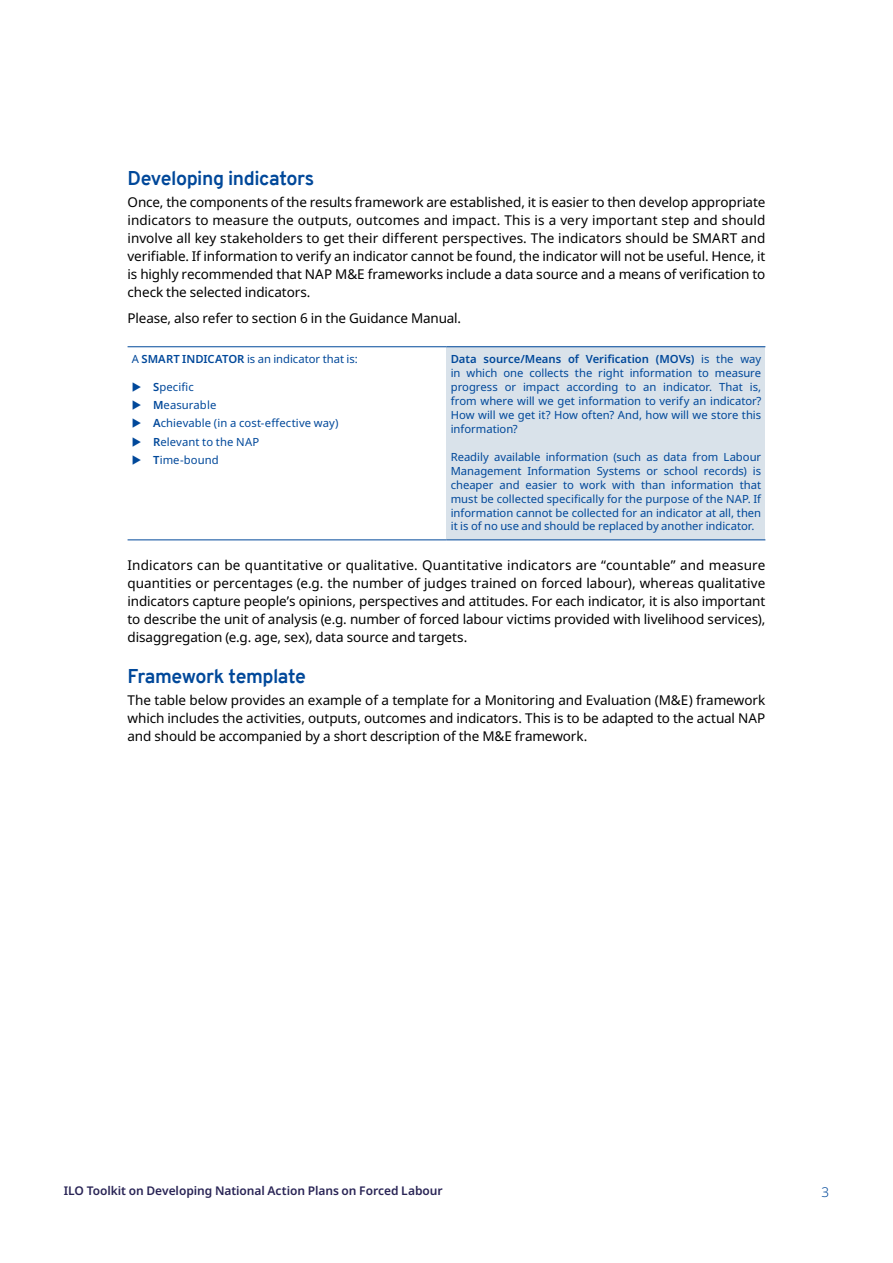
<style>
.page{position:relative;width:893px;height:1263px;background:#fff}
.page>*{position:absolute;margin:0;border:0;box-sizing:border-box;transform-origin:0 0}
.t1{font:700 19.5px "Overpass";letter-spacing:-.025em;color:#00489a}
.t2{font:13.5px/18px "Noto Sans";letter-spacing:-.01em;color:#000;text-align:justify}
.t3{font:300 13.5px "Noto Sans";color:#00489a}
.t4{font:600 12px "Noto Sans";letter-spacing:-.005em;color:#292455}
.t5{font:11.25px/14px "Noto Sans";color:#00489a;text-align:justify}
.s1{font-weight:600}
</style>
<div class="page">
<div style="left:446px;top:347px;width:319px;height:193px;background:#d9e2ea"></div>
<hr style="left:128px;top:346px;width:318px;height:1px;background:#00489a">
<hr style="left:446px;top:346px;width:319px;height:1px;background:#00489a">
<hr style="left:128px;top:540px;width:318px;height:1px;background:#00489a">
<hr style="left:446px;top:540px;width:319px;height:1px;background:#00489a">
<h1 class="t1" style="left:128px;top:164px;width:188px">Developing indicators</h1>
<p class="t2" style="left:128px;top:193px;width:639px">Once, the components of the results framework are established, it is easier to then develop appropriate indicators to measure the outputs, outcomes and impact. This is a very important step and should involve all key stakeholders to get their different perspectives. The indicators should be SMART and verifiable. If information to verify an indicator cannot be found, the indicator will not be useful. Hence, it is highly recommended that NAP M&amp;E frameworks include a data source and a means of verification to check the selected indicators.</p>
<p class="t2" style="left:128px;top:310px;width:335px">Please, also refer to section 6 in the Guidance Manual.</p>
<p class="t5" style="left:132px;top:352px;width:227px">A <span class="s1">SMART INDICATOR</span> is an indicator that is:</p>
<p class="t5" style="left:153px;top:378px;width:187px;line-height:18.1px;text-align:left"><span class="s1">S</span>pecific<br><span class="s1">M</span>easurable<br><span class="s1">A</span>chievable (in a cost-effective way)<br><span class="s1">R</span>elevant to the NAP<br><span class="s1">T</span>ime-bound</p>
<p class="t5" style="left:451px;top:352px;width:312px"><span class="s1">Data source/Means of Verification (MOVs)</span> is the way in which one collects the right information to measure progress or impact according to an indicator. That is, from where will we get information to verify an indicator?<br>How will we get it? How often? And, how will we store this information?</p>
<p class="t5" style="left:451px;top:450px;width:312px">Readily available information (such as data from Labour Management Information Systems or school records) is cheaper and easier to work with than information that must be collected specifically for the purpose of the NAP. If information cannot be collected for an indicator at all, then it is of no use and should be replaced by another indicator.</p>
<p class="t2" style="left:128px;top:556px;width:639px">Indicators can be quantitative or qualitative. Quantitative indicators are “countable” and measure quantities or percentages (e.g. the number of judges trained on forced labour), whereas qualitative indicators capture people’s opinions, perspectives and attitudes. For each indicator, it is also important to describe the unit of analysis (e.g. number of forced labour victims provided with livelihood services), disaggregation (e.g. age, sex), data source and targets.</p>
<h1 class="t1" style="left:128px;top:662px;width:180px">Framework template</h1>
<p class="t2" style="left:128px;top:692px;width:639px">The table below provides an example of a template for a Monitoring and Evaluation (M&amp;E) framework which includes the activities, outputs, outcomes and indicators. This is to be adapted to the actual NAP and should be accompanied by a short description of the M&amp;E framework.</p>
<p class="t4" style="left:64px;top:1182px;width:380px">ILO Toolkit on Developing National Action Plans on Forced Labour</p>
<p class="t3" style="left:821px;top:1182px;width:9px">3</p>
</div>
